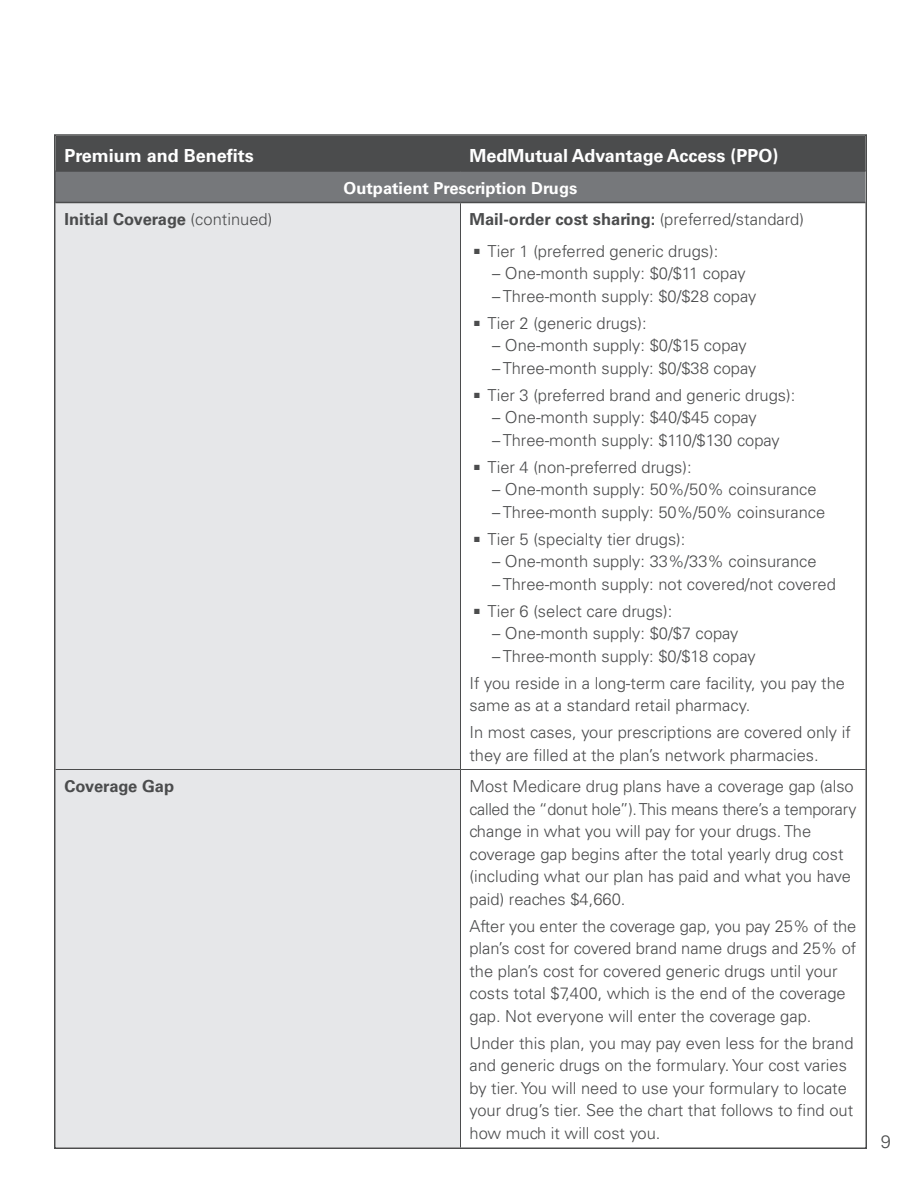
<style>
.page{position:relative;width:918px;height:1188px;background:#fff}
.page>*{position:absolute;margin:0;border:0;box-sizing:border-box;transform-origin:0 0}
.t1{font:700 18px "Univers LT Std";color:#fff}
.t2{font:300 18px "Univers LT Std";color:#4b4c4d}
.t3{font:300 16.5px/22.5px "Univers LT Std";color:#4b4c4d}
.t4{font:700 16.5px "Univers LT Std";color:#4b4c4d}
.t5{font:700 16.5px "Univers LT Std";color:#fff}
.s1{font-weight:300}
</style>
<div class="page">
<div style="left:57px;top:137px;width:807px;height:33px;background:#4b4c4d"></div>
<div style="left:56px;top:171px;width:810px;height:31px;background:#76787b"></div>
<div style="left:57px;top:203px;width:403px;height:943px;background:#e6e7e9"></div>
<hr style="left:56px;top:170px;width:404px;height:2px;background:#4b4c4d">
<hr style="left:460px;top:170px;width:406px;height:2px;background:#4b4c4d">
<hr style="left:56px;top:202px;width:404px;height:1px;background:#4b4c4d">
<hr style="left:460px;top:202px;width:406px;height:1px;background:#4b4c4d">
<hr style="left:460px;top:203px;width:1px;height:566px;background:#4b4c4d">
<hr style="left:56px;top:769px;width:404px;height:1px;background:#4b4c4d">
<hr style="left:460px;top:769px;width:406px;height:1px;background:#4b4c4d">
<hr style="left:460px;top:770px;width:1px;height:378px;background:#4b4c4d">
<p class="t1" style="left:64px;top:145px;width:191px">Premium and Benefits</p>
<p class="t1" style="left:470px;top:145px;width:311px">MedMutual Advantage Access (PPO)</p>
<p class="t5" style="left:344px;top:178px;width:235px">Outpatient Prescription Drugs</p>
<p class="t4" style="left:64px;top:210px;width:209px">Initial Coverage <span class="s1">(continued)</span></p>
<p class="t4" style="left:470px;top:210px;width:336px">Mail-order cost sharing: <span class="s1">(preferred/standard)</span></p>
<p class="t3" style="left:474px;top:239px;width:246px">■ Tier 1 (preferred generic drugs):</p>
<p class="t3" style="left:492px;top:262px;width:255px">– One-month supply: $0/$11 copay</p>
<p class="t3" style="left:492px;top:284px;width:266px">– Three-month supply: $0/$28 copay</p>
<p class="t3" style="left:474px;top:311px;width:174px">■ Tier 2 (generic drugs):</p>
<p class="t3" style="left:492px;top:334px;width:256px">– One-month supply: $0/$15 copay</p>
<p class="t3" style="left:492px;top:356px;width:266px">– Three-month supply: $0/$38 copay</p>
<p class="t3" style="left:474px;top:383px;width:323px">■ Tier 3 (preferred brand and generic drugs):</p>
<p class="t3" style="left:492px;top:406px;width:266px">– One-month supply: $40/$45 copay</p>
<p class="t3" style="left:492px;top:428px;width:289px">– Three-month supply: $110/$130 copay</p>
<p class="t3" style="left:474px;top:455px;width:219px">■ Tier 4 (non-preferred drugs):</p>
<p class="t3" style="left:492px;top:478px;width:326px">– One-month supply: 50%/50% coinsurance</p>
<p class="t3" style="left:492px;top:500px;width:335px">– Three-month supply: 50%/50% coinsurance</p>
<p class="t3" style="left:474px;top:527px;width:213px">■ Tier 5 (specialty tier drugs):</p>
<p class="t3" style="left:492px;top:550px;width:326px">– One-month supply: 33%/33% coinsurance</p>
<p class="t3" style="left:492px;top:572px;width:345px">– Three-month supply: not covered/not covered</p>
<p class="t3" style="left:474px;top:599px;width:200px">■ Tier 6 (select care drugs):</p>
<p class="t3" style="left:492px;top:622px;width:248px">– One-month supply: $0/$7 copay</p>
<p class="t3" style="left:492px;top:644px;width:265px">– Three-month supply: $0/$18 copay</p>
<p class="t3" style="left:470px;top:671px;width:377px">If you reside in a long-term care facility, you pay the same as at a standard retail pharmacy.</p>
<p class="t3" style="left:470px;top:721px;width:383px">In most cases, your prescriptions are covered only if they are filled at the plan’s network pharmacies.</p>
<p class="t4" style="left:64px;top:777px;width:111px">Coverage Gap</p>
<p class="t3" style="left:470px;top:775px;width:389px">Most Medicare drug plans have a coverage gap (also called the “donut hole”). This means there’s a temporary change in what you will pay for your drugs. The coverage gap begins after the total yearly drug cost (including what our plan has paid and what you have paid) reaches $4,660.</p>
<p class="t3" style="left:470px;top:914px;width:388px">After you enter the coverage gap, you pay 25% of the plan’s cost for covered brand name drugs and 25% of the plan’s cost for covered generic drugs until your costs total $7,400, which is the end of the coverage gap. Not everyone will enter the coverage gap.</p>
<p class="t3" style="left:470px;top:1031px;width:386px">Under this plan, you may pay even less for the brand and generic drugs on the formulary. Your cost varies by tier. You will need to use your formulary to locate your drug’s tier. See the chart that follows to find out how much it will cost you.</p>
<p class="t2" style="left:881px;top:1130px;width:12px">9</p>
</div>
